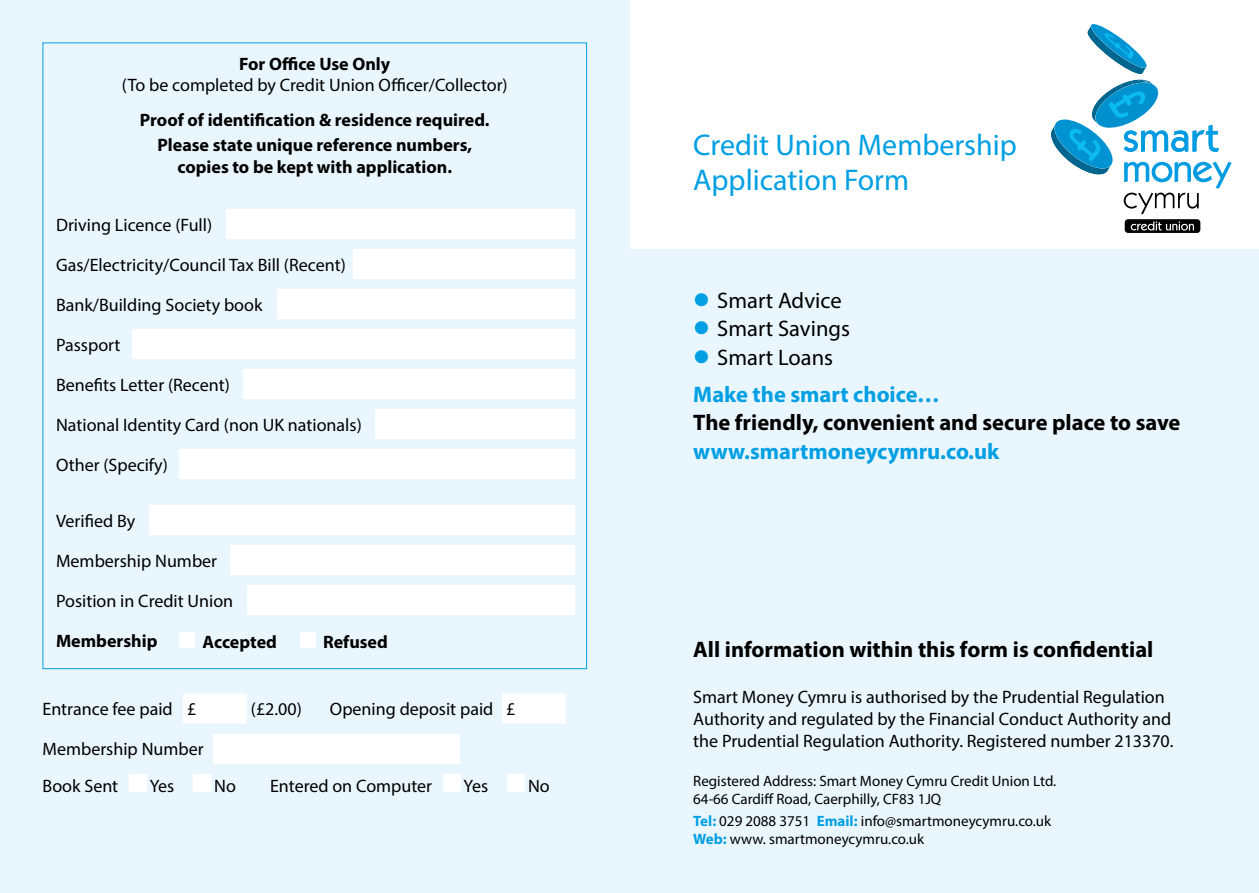
<style>
.page{position:relative;width:1259px;height:893px;background:#fff}
.page>*{position:absolute;margin:0;border:0;box-sizing:border-box;transform-origin:0 0}
.t1{font:30px/34.5px "Myriad Pro";color:#009fe3}
.t2{font:700 22.5px "Myriad Pro";color:#000}
.t3{font:700 22.5px/37px "Myriad Pro";color:#009fe3}
.t4{font:22.5px "Myriad Pro";color:#000}
.t5{font:18px/21.6px "Myriad Pro";color:#000}
.t6{font:700 18px/25.8px "Myriad Pro";color:#000;text-align:center}
.t7{font:15px/18px "Myriad Pro";color:#000}
.s1{color:#009fe3}
.s2{font-weight:400;color:#000}
.s3{font-weight:700;color:#009fe3}
</style>
<div class="page">
<div style="left:629px;top:249px;width:630px;height:644px;background:#eaf6fe"></div>
<div style="left:1124px;top:219px;width:76px;height:14px;background:#000;border-radius:3px"></div>
<svg style="left:1130px;top:221px;width:64px;height:10px"></svg>
<svg style="left:1051px;top:24px;width:180px;height:190px"></svg>
<div style="left:0;top:0;width:629px;height:893px;background:#eaf6fe"></div>
<div style="left:226px;top:209px;width:349px;height:30px;background:#fff"></div>
<div style="left:354px;top:249px;width:221px;height:30px;background:#fff"></div>
<div style="left:277px;top:289px;width:298px;height:30px;background:#fff"></div>
<div style="left:133px;top:329px;width:442px;height:30px;background:#fff"></div>
<div style="left:243px;top:369px;width:332px;height:30px;background:#fff"></div>
<div style="left:375px;top:409px;width:200px;height:30px;background:#fff"></div>
<div style="left:179px;top:449px;width:396px;height:30px;background:#fff"></div>
<div style="left:150px;top:505px;width:425px;height:30px;background:#fff"></div>
<div style="left:230px;top:545px;width:345px;height:30px;background:#fff"></div>
<div style="left:247px;top:585px;width:328px;height:30px;background:#fff"></div>
<div style="left:179px;top:633px;width:16px;height:15px;background:#fff"></div>
<div style="left:300px;top:633px;width:15px;height:15px;background:#fff"></div>
<svg style="left:183px;top:694px;width:383px;height:29px"></svg>
<div style="left:213px;top:734px;width:246px;height:29px;background:#fff"></div>
<div style="left:130px;top:775px;width:17px;height:17px;background:#fff"></div>
<div style="left:193px;top:775px;width:17px;height:17px;background:#fff"></div>
<div style="left:443px;top:775px;width:17px;height:17px;background:#fff"></div>
<div style="left:507px;top:775px;width:17px;height:17px;background:#fff"></div>
<p class="t6" style="left:239px;top:50px;width:153px">For Office Use Only</p>
<p class="t5" style="left:122px;top:74px;width:387px">(To be completed by Credit Union Officer/Collector)</p>
<p class="t6" style="left:140px;top:106px;width:351px">Proof of identification &amp; residence required.<br>Please state unique reference numbers,</p>
<p class="t6" style="left:177px;top:153px;width:276px">copies to be kept with application.</p>
<p class="t5" style="left:56px;top:214px;width:158px">Driving Licence (Full)</p>
<p class="t5" style="left:56px;top:254px;width:291px">Gas/Electricity/Council Tax Bill (Recent)</p>
<p class="t5" style="left:56px;top:294px;width:208px">Bank/Building Society book</p>
<p class="t5" style="left:56px;top:334px;width:66px">Passport</p>
<p class="t5" style="left:56px;top:374px;width:175px">Benefits Letter (Recent)</p>
<p class="t5" style="left:56px;top:414px;width:307px">National Identity Card (non UK nationals)</p>
<p class="t5" style="left:56px;top:454px;width:113px">Other (Specify)</p>
<p class="t5" style="left:56px;top:510px;width:81px">Verified By</p>
<p class="t5" style="left:56px;top:550px;width:163px">Membership Number</p>
<p class="t5" style="left:56px;top:590px;width:179px">Position in Credit Union</p>
<p class="t6" style="left:56px;top:628px;width:103px">Membership</p>
<p class="t6" style="left:202px;top:629px;width:76px">Accepted</p>
<p class="t6" style="left:323px;top:629px;width:66px">Refused</p>
<p class="t5" style="left:43px;top:698px;width:155px">Entrance fee paid £</p>
<p class="t5" style="left:251px;top:698px;width:52px">(£2.00)</p>
<p class="t5" style="left:330px;top:698px;width:187px">Opening deposit paid £</p>
<p class="t5" style="left:43px;top:731px;width:163px;line-height:36.5px">Membership Number<br>Book Sent</p>
<p class="t5" style="left:150px;top:775px;width:26px">Yes</p>
<p class="t5" style="left:214px;top:775px;width:23px">No</p>
<p class="t5" style="left:270px;top:775px;width:164px">Entered on Computer</p>
<p class="t5" style="left:463px;top:775px;width:26px">Yes</p>
<p class="t5" style="left:528px;top:775px;width:23px">No</p>
<h1 class="t1" style="left:693px;top:128px;width:325px">Credit Union Membership<br>Application Form</h1>
<p class="t4" style="left:693px;top:286px;width:150px"><span class="s1">●</span> Smart Advice</p>
<p class="t4" style="left:693px;top:315px;width:158px"><span class="s1">●</span> Smart Savings</p>
<p class="t3" style="left:693px;top:338px;width:248px">● <span class="s2">Smart Loans<br></span>Make the smart choice…</p>
<p class="t2" style="left:693px;top:408px;width:489px">The friendly, convenient and secure place to save</p>
<p class="t3" style="left:693px;top:432px;width:307px">www.smartmoneycymru.co.uk</p>
<p class="t2" style="left:693px;top:634px;width:462px">All information within this form is confidential</p>
<p class="t5" style="left:693px;top:686px;width:482px">Smart Money Cymru is authorised by the Prudential Regulation<br>Authority and regulated by the Financial Conduct Authority and the Prudential Regulation Authority. Registered number 213370.</p>
<p class="t7" style="left:693px;top:771px;width:365px">Registered Address: Smart Money Cymru Credit Union Ltd.<br>64-66 Cardiff Road, Caerphilly, CF83 1JQ</p>
<p class="t7" style="left:693px;top:811px;width:359px"><span class="s3">Tel:</span> 029 2088 3751 <span class="s3">Email:</span> info@smartmoneycymru.co.uk<br><span class="s3">Web:</span> www. smartmoneycymru.co.uk</p>
</div>
